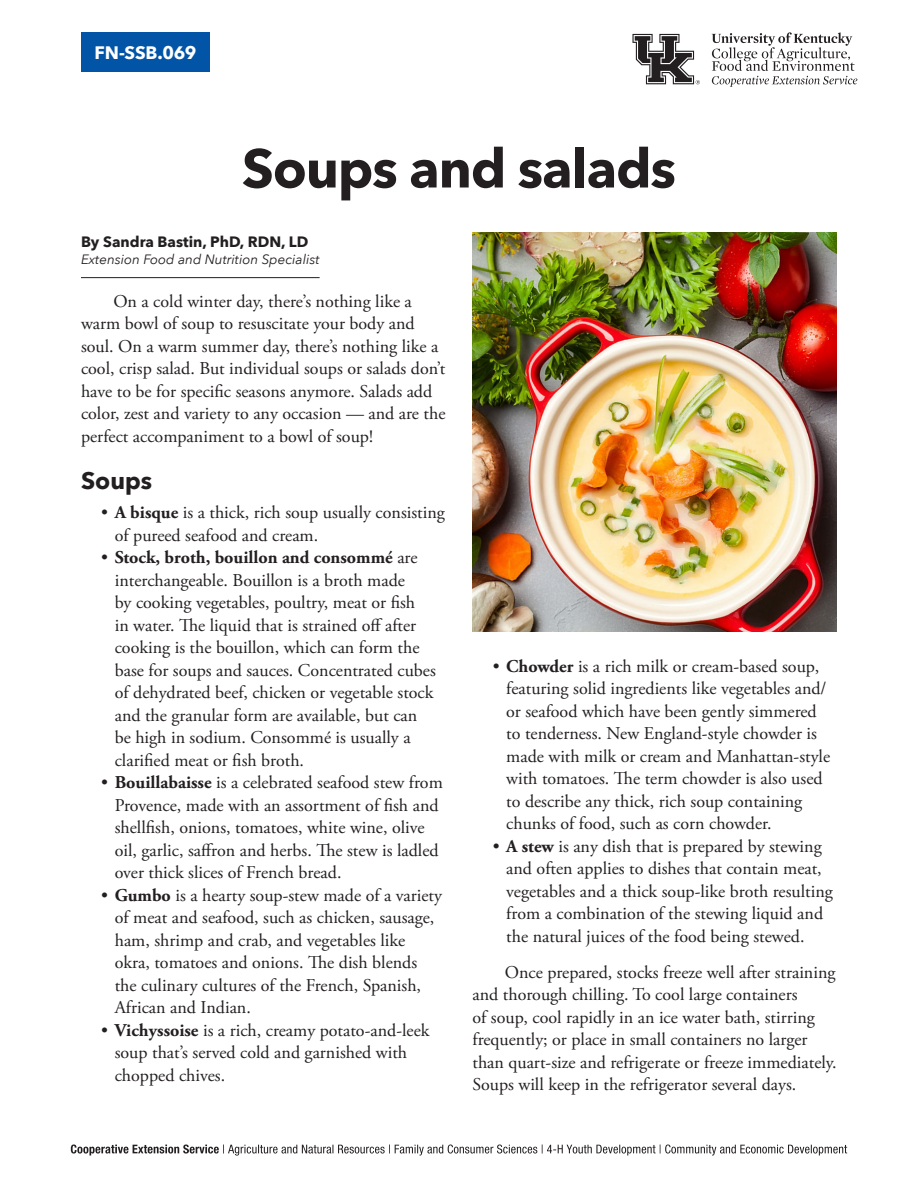
<style>
.page{position:relative;width:918px;height:1188px;background:#fff}
.page>*{position:absolute;margin:0;border:0;box-sizing:border-box;transform-origin:0 0}
.Headline{font:700 54px "Avenir Next";letter-spacing:-.02em;color:#231f20}
.Subhead1{font:700 24px "Avenir Next";color:#231f20}
.Body_text{font:18px/22.5px "Adobe Garamond Pro";color:#231f20}
.t1{font:700 18px "Avenir Next";letter-spacing:-.01em;color:#fff}
.Byline1{font:700 15px "Avenir Next";color:#231f20}
.Byline2{font:italic 13.5px "Avenir Next";color:#231f20}
.s1{font-weight:700}
</style>
<div class="page">
<hr style="left:81px;top:277px;width:239px;height:1px;background:#231f20">
<div style="left:81px;top:32px;width:129px;height:40px;background:#0154a6"></div>
<img style="left:472px;top:232px;width:365px;height:400px">
<svg style="left:71px;top:1145px;width:776px;height:11px"></svg>
<svg style="left:632px;top:34px;width:68px;height:50px"></svg>
<svg style="left:712px;top:32px;width:145px;height:55px"></svg>
<p class="t1" style="left:94px;top:37px;width:103px">FN-SSB.069</p>
<p class="Headline" style="left:242px;top:122px;width:436px">Soups and salads</p>
<p class="Byline1" style="left:81px;top:229px;width:229px">By Sandra Bastin, PhD, RDN, LD</p>
<p class="Byline2" style="left:81px;top:248px;width:240px">Extension Food and Nutrition Specialist</p>
<p class="Body_text" style="left:81px;top:290px;width:366px;text-indent:32px">On a cold winter day, there’s nothing like a warm bowl of soup to resuscitate your body and soul. On a warm summer day, there’s nothing like a cool, crisp salad. But individual soups or salads don’t have to be for specific seasons anymore. Salads add color, zest and variety to any occasion — and are the perfect accompaniment to a bowl of soup!</p>
<p class="Subhead1" style="left:81px;top:460px;width:73px">Soups</p>
<p class="Body_text" style="left:115px;top:502px;width:332px;text-indent:-14px">• <span class="s1">A bisque</span> is a thick, rich soup usually consisting of pureed seafood and cream.</p>
<p class="Body_text" style="left:115px;top:547px;width:323px;text-indent:-14px">• <span class="s1">Stock, broth, bouillon and consommé</span> are interchangeable. Bouillon is a broth made<br>by cooking vegetables, poultry, meat or fish<br>in water. The liquid that is strained off after cooking is the bouillon, which can form the base for soups and sauces. Concentrated cubes of dehydrated beef, chicken or vegetable stock and the granular form are available, but can be high in sodium. Consommé is usually a clarified meat or fish broth.</p>
<p class="Body_text" style="left:115px;top:772px;width:330px;text-indent:-14px">• <span class="s1">Bouillabaisse</span> is a celebrated seafood stew from Provence, made with an assortment of fish and shellfish, onions, tomatoes, white wine, olive oil, garlic, saffron and herbs. The stew is ladled over thick slices of French bread.</p>
<p class="Body_text" style="left:115px;top:884px;width:329px;text-indent:-14px">• <span class="s1">Gumbo</span> is a hearty soup-stew made of a variety of meat and seafood, such as chicken, sausage, ham, shrimp and crab, and vegetables like okra, tomatoes and onions. The dish blends the culinary cultures of the French, Spanish, African and Indian.</p>
<p class="Body_text" style="left:115px;top:1019px;width:316px;text-indent:-14px">• <span class="s1">Vichyssoise</span> is a rich, creamy potato-and-leek soup that’s served cold and garnished with chopped chives.</p>
<p class="Body_text" style="left:506px;top:656px;width:325px;text-indent:-14px">• <span class="s1">Chowder</span> is a rich milk or cream-based soup, featuring solid ingredients like vegetables and/ or seafood which have been gently simmered to tenderness. New England-style chowder is made with milk or cream and Manhattan-style with tomatoes. The term chowder is also used to describe any thick, rich soup containing chunks of food, such as corn chowder.</p>
<p class="Body_text" style="left:506px;top:836px;width:328px;text-indent:-14px">• <span class="s1">A stew</span> is any dish that is prepared by stewing and often applies to dishes that contain meat, vegetables and a thick soup-like broth resulting from a combination of the stewing liquid and the natural juices of the food being stewed.</p>
<p class="Body_text" style="left:472px;top:962px;width:366px;text-indent:32px">Once prepared, stocks freeze well after straining and thorough chilling. To cool large containers<br>of soup, cool rapidly in an ice water bath, stirring frequently; or place in small containers no larger than quart-size and refrigerate or freeze immediately.<br>Soups will keep in the refrigerator several days.</p>
</div>
